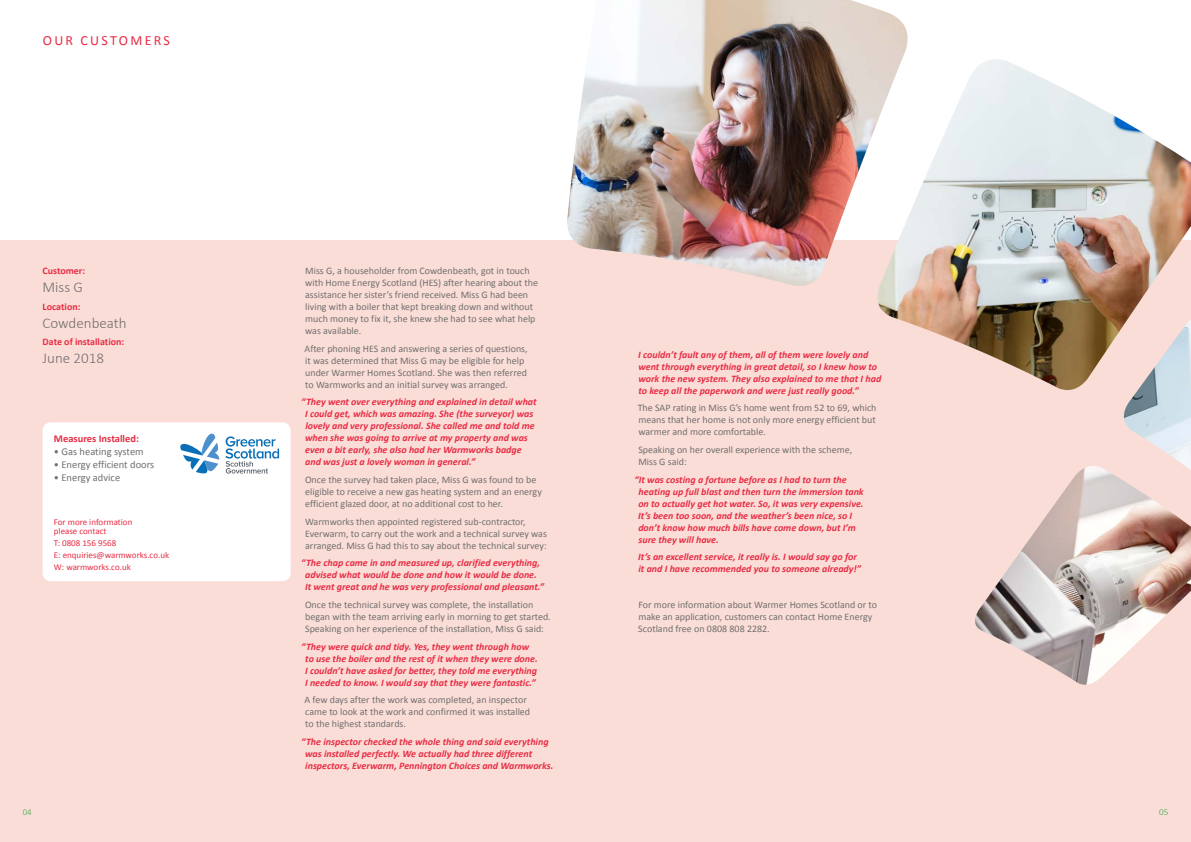
<style>
.page{position:relative;width:1191px;height:842px;background:#fff}
.page>*{position:absolute;margin:0;border:0;box-sizing:border-box;transform-origin:0 0}
.t1{font:300 15px "Calibri";color:#706f6f}
.t2{font:14px "Calibri";letter-spacing:.165em;color:#e72d45}
.t3{font:10.5px "Calibri";color:#706f6f}
.t4{font:700 10.5px "Calibri";color:#e72d45}
.t5{font:10px/12px "Calibri";color:#706f6f}
.t6{font:italic 700 10px/12px "Calibri";color:#e72d45}
.t7{font:700 10px "Calibri";color:#e72d45}
.t8{font:9px/11.8px "Calibri";color:#e72d45}
.t9{font:300 9px "Calibri";color:#37ab49}
</style>
<div class="page">
<div style="left:0;top:241px;width:1191px;height:601px;background:#fbddd7"></div>
<img style="left:975px;top:466px;width:216px;height:219px">
<img style="left:877px;top:59px;width:314px;height:331px">
<img style="left:567px;top:0;width:340px;height:286px">
<img style="left:1123px;top:320px;width:68px;height:150px">
<div style="left:43px;top:422px;width:248px;height:159px;background:#fff;border-radius:9px"></div>
<svg style="left:225px;top:436px;width:54px;height:38px"></svg>
<svg style="left:180px;top:434px;width:39px;height:40px"></svg>
<h2 class="t2" style="left:43px;top:31px;width:129px">OUR CUSTOMERS</h2>
<p class="t7" style="left:43px;top:264px;width:44px">Customer:</p>
<h1 class="t1" style="left:43px;top:278px;width:42px">Miss G</h1>
<p class="t7" style="left:43px;top:300px;width:40px">Location:</p>
<h1 class="t1" style="left:43px;top:313px;width:85px">Cowdenbeath</h1>
<p class="t7" style="left:43px;top:336px;width:83px">Date of installation:</p>
<h1 class="t1" style="left:43px;top:349px;width:63px">June 2018</h1>
<p class="t4" style="left:54px;top:431px;width:87px">Measures Installed:</p>
<p class="t3" style="left:54px;top:444px;width:91px">• Gas heating system</p>
<p class="t3" style="left:54px;top:457px;width:102px">• Energy efficient doors</p>
<p class="t3" style="left:54px;top:470px;width:68px">• Energy advice</p>
<p class="t8" style="left:54px;top:518px;width:80px;line-height:9px">For more information please contact</p>
<p class="t8" style="left:54px;top:537px;width:117px">T: 0808 156 9568<br>E: enquiries@warmworks.co.uk<br>W: warmworks.co.uk</p>
<p class="t5" style="left:305px;top:265px;width:234px">Miss G, a householder from Cowdenbeath, got in touch with Home Energy Scotland (HES) after hearing about the assistance her sister’s friend received. Miss G had been living with a boiler that kept breaking down and without much money to fix it, she knew she had to see what help was available.</p>
<p class="t5" style="left:304px;top:342px;width:225px">After phoning HES and answering a series of questions, it was determined that Miss G may be eligible for help under Warmer Homes Scotland. She was then referred to Warmworks and an initial survey was arranged.</p>
<p class="t6" style="left:305px;top:396px;width:233px;text-indent:-4px">“They went over everything and explained in detail what I could get, which was amazing. She (the surveyor) was lovely and very professional. She called me and told me when she was going to arrive at my property and was even a bit early, she also had her Warmworks badge and was just a lovely woman in general.”</p>
<p class="t5" style="left:305px;top:474px;width:238px">Once the survey had taken place, Miss G was found to be eligible to receive a new gas heating system and an energy efficient glazed door, at no additional cost to her.</p>
<p class="t5" style="left:305px;top:515px;width:243px">Warmworks then appointed registered sub-contractor,<br>Everwarm, to carry out the work and a technical survey was arranged. Miss G had this to say about the technical survey:</p>
<p class="t6" style="left:301px;top:557px;width:244px;text-align:center">“The chap came in and measured up, clarified everything, advised what would be done and how it would be done.<br>It went great and he was very professional and pleasant.”</p>
<p class="t5" style="left:305px;top:599px;width:247px">Once the technical survey was complete, the installation began with the team arriving early in morning to get started.<br>Speaking on her experience of the installation, Miss G said:</p>
<p class="t6" style="left:305px;top:640px;width:234px;text-indent:-4px">“They were quick and tidy. Yes, they went through how to use the boiler and the rest of it when they were done.<br>I couldn’t have asked for better, they told me everything I needed to know. I would say that they were fantastic.”</p>
<p class="t5" style="left:304px;top:694px;width:227px">A few days after the work was completed, an inspector came to look at the work and confirmed it was installed to the highest standards.</p>
<p class="t6" style="left:305px;top:736px;width:250px;text-indent:-4px">“The inspector checked the whole thing and said everything was installed perfectly. We actually had three different inspectors, Everwarm, Pennington Choices and Warmworks.</p>
<p class="t6" style="left:638px;top:348px;width:244px">I couldn’t fault any of them, all of them were lovely and went through everything in great detail, so I knew how to work the new system. They also explained to me that I had to keep all the paperwork and were just really good.”</p>
<p class="t5" style="left:637px;top:402px;width:240px;text-align:justify">The SAP rating in Miss G’s home went from 52 to 69, which means that her home is not only more energy efficient but warmer and more comfortable.</p>
<p class="t5" style="left:638px;top:444px;width:215px">Speaking on her overall experience with the scheme,<br>Miss G said:</p>
<p class="t6" style="left:638px;top:473px;width:227px;text-indent:-4px">“It was costing a fortune before as I had to turn the heating up full blast and then turn the immersion tank on to actually get hot water. So, it was very expensive.<br>It’s been too soon, and the weather’s been nice, so I don’t know how much bills have come down, but I’m sure they will have.</p>
<p class="t6" style="left:638px;top:551px;width:224px">It’s an excellent service, it really is. I would say go for it and I have recommended you to someone already!”</p>
<p class="t5" style="left:638px;top:598px;width:240px">For more information about Warmer Homes Scotland or to make an application, customers can contact Home Energy<br>Scotland free on 0808 808 2282.</p>
<p class="t9" style="left:23px;top:806px;width:11px">04</p>
<p class="t9" style="left:1159px;top:806px;width:11px">05</p>
</div>
